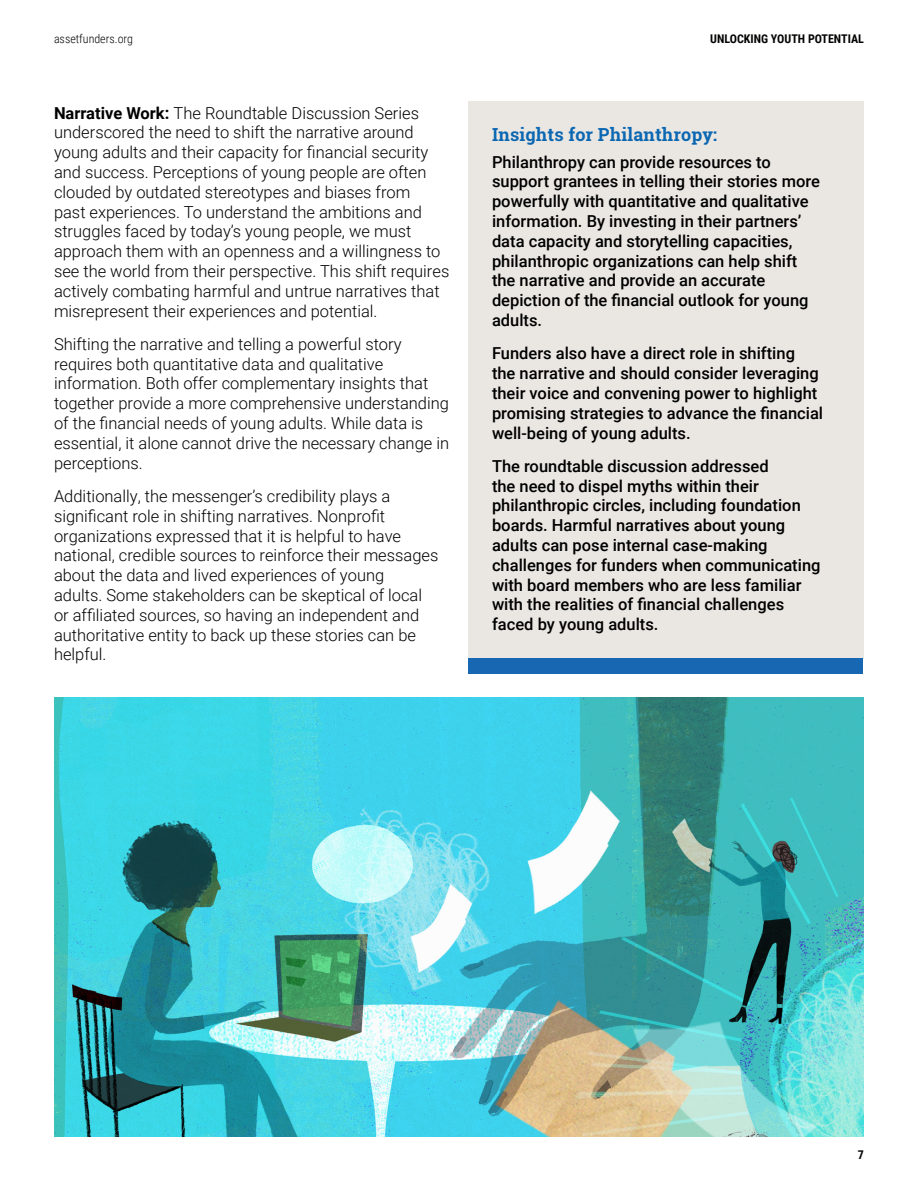
<style>
.page{position:relative;width:918px;height:1188px;background:#fff}
.page>*{position:absolute;margin:0;border:0;box-sizing:border-box;transform-origin:0 0}
.Subheading{font:700 18px "Roboto Slab";letter-spacing:.01em;color:#0b67b2}
.Paragraph{font:300 16.5px/19.8px "Roboto";color:#000}
.Paragraph-2{font:500 16.5px/19.8px "Roboto";color:#000}
.t1{font:700 12px "Roboto Condensed";color:#040503}
.t2{font:300 12px "Roboto Condensed";color:#040503}
.t3{font:700 12px "Roboto Condensed";color:#000}
.s1{font-weight:700}
</style>
<div class="page">
<div style="left:468px;top:101px;width:396px;height:557px;background:#eae7e2"></div>
<div style="left:469px;top:658px;width:394px;height:16px;background:#1867b3"></div>
<img style="left:54px;top:698px;width:809px;height:439px">
<p class="t2" style="left:54px;top:31px;width:81px">assetfunders.org</p>
<p class="t1" style="left:710px;top:31px;width:155px">UNLOCKING YOUTH POTENTIAL</p>
<p class="Paragraph" style="left:54px;top:102px;width:397px"><span class="s1">Narrative Work:</span> The Roundtable Discussion Series underscored the need to shift the narrative around young adults and their capacity for financial security and success. Perceptions of young people are often clouded by outdated stereotypes and biases from<br>past experiences. To understand the ambitions and struggles faced by today’s young people, we must approach them with an openness and a willingness to see the world from their perspective. This shift requires actively combating harmful and untrue narratives that misrepresent their experiences and potential.</p>
<p class="Paragraph" style="left:54px;top:333px;width:397px">Shifting the narrative and telling a powerful story requires both quantitative data and qualitative information. Both offer complementary insights that together provide a more comprehensive understanding of the financial needs of young adults. While data is essential, it alone cannot drive the necessary change in perceptions.</p>
<p class="Paragraph" style="left:54px;top:486px;width:386px">Additionally, the messenger’s credibility plays a significant role in shifting narratives. Nonprofit organizations expressed that it is helpful to have national, credible sources to reinforce their messages about the data and lived experiences of young<br>adults. Some stakeholders can be skeptical of local or affiliated sources, so having an independent and authoritative entity to back up these stories can be helpful.</p>
<p class="Subheading" style="left:492px;top:122px;width:227px">Insights for Philanthropy:</p>
<p class="Paragraph-2" style="left:492px;top:151px;width:330px">Philanthropy can provide resources to support grantees in telling their stories more powerfully with quantitative and qualitative information. By investing in their partners’ data capacity and storytelling capacities, philanthropic organizations can help shift the narrative and provide an accurate depiction of the financial outlook for young adults.</p>
<p class="Paragraph-2" style="left:492px;top:343px;width:333px">Funders also have a direct role in shifting<br>the narrative and should consider leveraging their voice and convening power to highlight promising strategies to advance the financial well-being of young adults.</p>
<p class="Paragraph-2" style="left:492px;top:455px;width:330px">The roundtable discussion addressed<br>the need to dispel myths within their philanthropic circles, including foundation boards. Harmful narratives about young adults can pose internal case-making challenges for funders when communicating with board members who are less familiar with the realities of financial challenges faced by young adults.</p>
<p class="t3" style="left:858px;top:1146px;width:8px">7</p>
</div>
